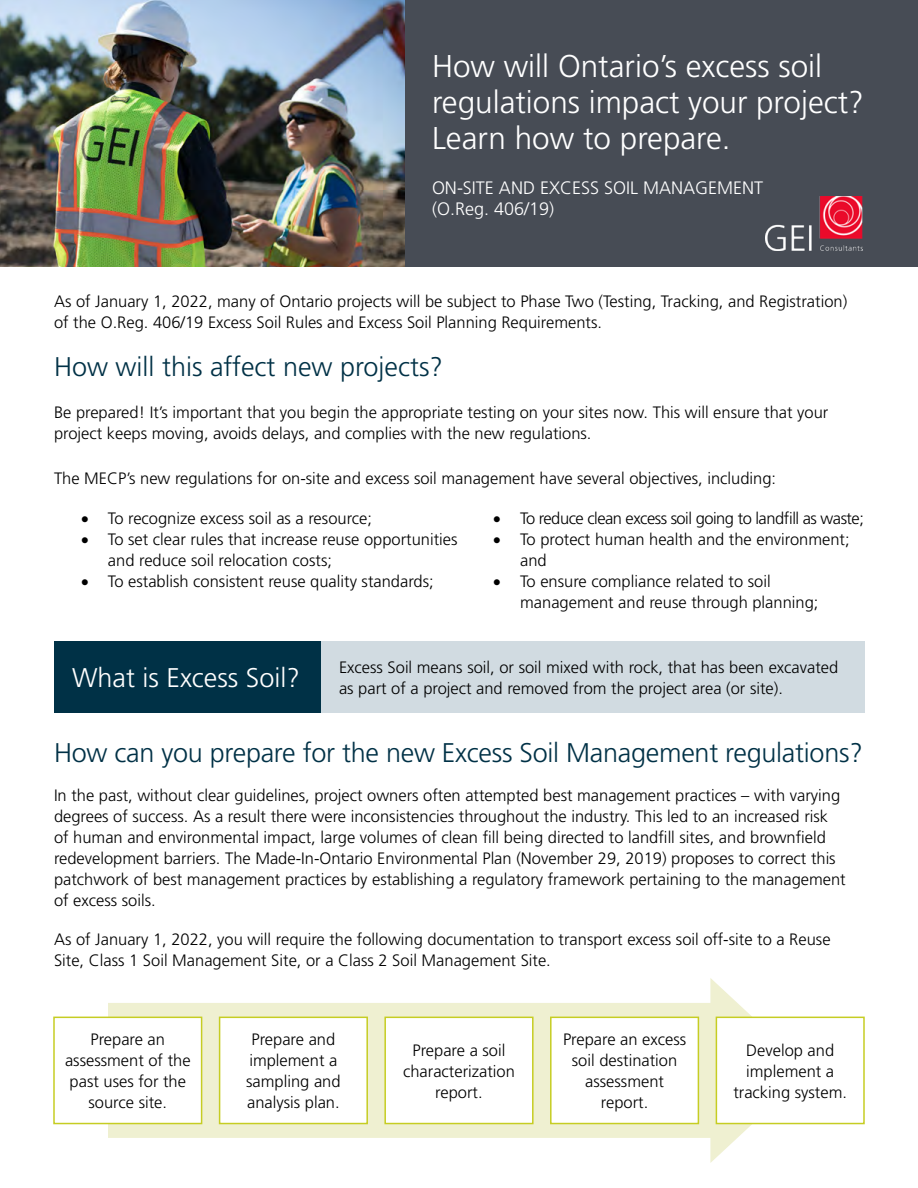
<style>
.page{position:relative;width:918px;height:1188px;background:#fff}
.page>*{position:absolute;margin:0;border:0;box-sizing:border-box;transform-origin:0 0}
.t1{font:300 31.5px/36px "Frutiger";color:#fff}
.Heading_1{font:300 27px "Frutiger";letter-spacing:-.01em;color:#003146}
.Heading_1-2{font:300 27px "Frutiger";color:#fff}
.Subtitle{font:300 18px/21px "Frutiger";color:#fff}
.List_Paragraph{font:300 16.5px/21px "Frutiger";color:#000}
.List_Paragraph-2{font:300 16.5px "Frutiger";letter-spacing:-.03em;color:#000}
</style>
<div class="page">
<div style="left:0;top:0;width:918px;height:266px;background:#474c55"></div>
<div style="left:108px;top:1003px;width:623px;height:135px;background:#eff0d1"></div>
<svg style="left:710px;top:978px;width:100px;height:185px"></svg>
<div style="left:54px;top:1017px;width:148px;height:107px;background:#fff"></div>
<div style="left:53px;top:1017px;width:149px;height:107px;border:2px solid #c6cd23"></div>
<div style="left:220px;top:1017px;width:147px;height:107px;background:#fff"></div>
<div style="left:219px;top:1017px;width:149px;height:107px;border:2px solid #c6cd23"></div>
<div style="left:385px;top:1017px;width:148px;height:107px;background:#fff"></div>
<div style="left:384px;top:1017px;width:150px;height:107px;border:2px solid #c6cd23"></div>
<div style="left:551px;top:1017px;width:147px;height:107px;background:#fff"></div>
<div style="left:550px;top:1017px;width:149px;height:107px;border:2px solid #c6cd23"></div>
<div style="left:716px;top:1017px;width:148px;height:107px;background:#fff"></div>
<div style="left:716px;top:1017px;width:149px;height:107px;border:2px solid #c6cd23"></div>
<img style="left:0;top:0;width:405px;height:266px">
<div style="left:54px;top:641px;width:267px;height:72px;background:#003146"></div>
<div style="left:321px;top:641px;width:544px;height:72px;background:#d1dbe1"></div>
<img style="left:766px;top:196px;width:96px;height:54px">
<p class="t1" style="left:432px;top:48px;width:434px">How will Ontario’s excess soil regulations impact your project?<br>Learn how to prepare.</p>
<p class="Subtitle" style="left:432px;top:177px;width:333px">ON-SITE AND EXCESS SOIL MANAGEMENT (O.Reg. 406/19)</p>
<p class="List_Paragraph" style="left:54px;top:291px;width:795px">As of January 1, 2022, many of Ontario projects will be subject to Phase Two (Testing, Tracking, and Registration) of the O.Reg. 406/19 Excess Soil Rules and Excess Soil Planning Requirements.</p>
<p class="Heading_1" style="left:54px;top:352px;width:391px">How will this affect new projects?</p>
<p class="List_Paragraph" style="left:54px;top:402px;width:776px">Be prepared! It’s important that you begin the appropriate testing on your sites now. This will ensure that your project keeps moving, avoids delays, and complies with the new regulations.</p>
<p class="List_Paragraph" style="left:54px;top:468px;width:724px">The MECP’s new regulations for on-site and excess soil management have several objectives, including:</p>
<p class="List_Paragraph" style="left:81px;top:508px;width:293px">• To recognize excess soil as a resource;</p>
<p class="List_Paragraph" style="left:108px;top:529px;width:351px;text-indent:-27px">• To set clear rules that increase reuse opportunities and reduce soil relocation costs;</p>
<p class="List_Paragraph" style="left:81px;top:571px;width:354px">• To establish consistent reuse quality standards;</p>
<p class="List_Paragraph-2" style="left:493px;top:509px;width:372px">• To reduce clean excess soil going to landfill as waste;</p>
<p class="List_Paragraph" style="left:520px;top:529px;width:331px;text-indent:-27px">• To protect human health and the environment; and</p>
<p class="List_Paragraph" style="left:520px;top:571px;width:300px;text-indent:-27px">• To ensure compliance related to soil management and reuse through planning;</p>
<p class="Heading_1-2" style="left:72px;top:663px;width:229px">What is Excess Soil?</p>
<p class="List_Paragraph" style="left:339px;top:657px;width:501px">Excess Soil means soil, or soil mixed with rock, that has been excavated as part of a project and removed from the project area (or site).</p>
<p class="Heading_1" style="left:54px;top:737px;width:810px">How can you prepare for the new Excess Soil Management regulations?</p>
<p class="List_Paragraph" style="left:54px;top:785px;width:793px">In the past, without clear guidelines, project owners often attempted best management practices – with varying degrees of success. As a result there were inconsistencies throughout the industry. This led to an increased risk of human and environmental impact, large volumes of clean fill being directed to landfill sites, and brownfield redevelopment barriers. The Made-In-Ontario Environmental Plan (November 29, 2019) proposes to correct this patchwork of best management practices by establishing a regulatory framework pertaining to the management of excess soils.</p>
<p class="List_Paragraph" style="left:54px;top:929px;width:778px">As of January 1, 2022, you will require the following documentation to transport excess soil off-site to a Reuse<br>Site, Class 1 Soil Management Site, or a Class 2 Soil Management Site.</p>
<p class="List_Paragraph" style="left:65px;top:1029px;width:127px;text-align:center">Prepare an assessment of the past uses for the source site.</p>
<p class="List_Paragraph" style="left:246px;top:1029px;width:96px;text-align:center">Prepare and implement a sampling and analysis plan.</p>
<p class="List_Paragraph" style="left:403px;top:1040px;width:113px;text-align:center">Prepare a soil characterization report.</p>
<p class="List_Paragraph" style="left:563px;top:1029px;width:125px;text-align:center">Prepare an excess soil destination assessment report.</p>
<p class="List_Paragraph" style="left:733px;top:1040px;width:115px;text-align:center">Develop and implement a tracking system.</p>
</div>
